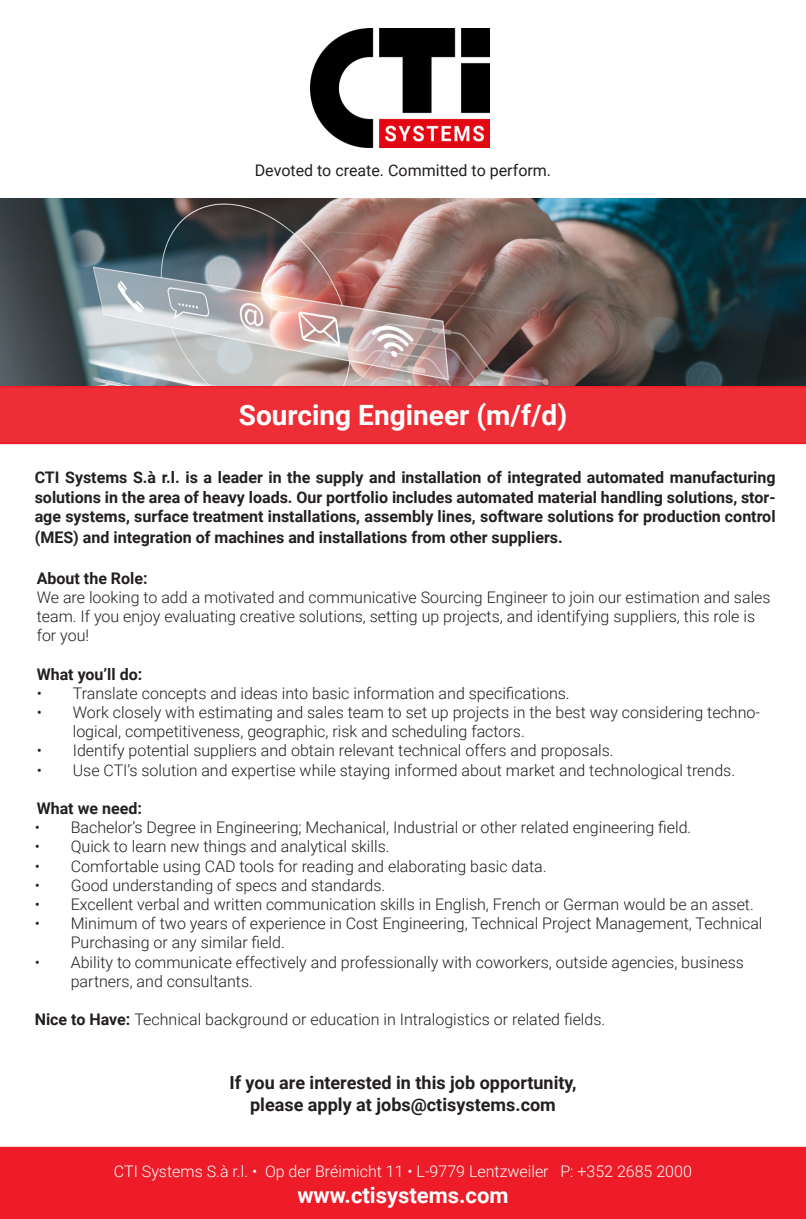
<style>
.page{position:relative;width:806px;height:1219px;background:#fff}
.page>*{position:absolute;margin:0;border:0;box-sizing:border-box;transform-origin:0 0}
.t1{font:700 28px "Roboto";color:#fff}
.t2{font:700 22px "Roboto";color:#fff}
.t3{font:700 18px "Roboto";color:#231f20}
.t4{font:300 16px/19.2px "Roboto";color:#231f20}
.t5{font:700 16px/19.2px "Roboto";color:#231f20;text-align:justify}
.t6{font:300 16px "Roboto";color:#fff}
.t7{font:16px "Roboto";color:#231f20}
.s1{font-weight:700}
</style>
<div class="page">
<div style="left:0;top:386px;width:805px;height:58px;background:#ee2e36"></div>
<img style="left:0;top:198px;width:805px;height:188px">
<div style="left:0;top:1147px;width:805px;height:72px;background:#ed1c28"></div>
<img style="left:310px;top:28px;width:179px;height:119px">
<p class="t7" style="left:255px;top:160px;width:297px">Devoted to create. Committed to perform.</p>
<p class="t1" style="left:239px;top:396px;width:330px">Sourcing Engineer (m/f/d)</p>
<p class="t5" style="left:35px;top:468px;width:742px">CTI Systems S.à r.l. is a leader in the supply and installation of integrated automated manufacturing solutions in the area of heavy loads. Our portfolio includes automated material handling solutions, stor&shy;age systems, surface treatment installations, assembly lines, software solutions for production control</p>
<p class="t5" style="left:35px;top:528px;width:529px">(MES) and integration of machines and installations from other suppliers.</p>
<p class="t5" style="left:37px;top:568px;width:112px">About the Role:</p>
<p class="t4" style="left:37px;top:587px;width:735px">We are looking to add a motivated and communicative Sourcing Engineer to join our estimation and sales team. If you enjoy evaluating creative solutions, setting up projects, and identifying suppliers, this role is for you!</p>
<p class="t5" style="left:37px;top:664px;width:107px">What you’ll do:</p>
<p class="t4" style="left:37px;top:683px;width:534px">• Translate concepts and ideas into basic information and specifications.</p>
<p class="t4" style="left:73px;top:702px;width:688px;text-indent:-36px">• Work closely with estimating and sales team to set up projects in the best way considering techno&shy;logical, competitiveness, geographic, risk and scheduling factors.</p>
<p class="t4" style="left:37px;top:741px;width:578px">• Identify potential suppliers and obtain relevant technical offers and proposals.</p>
<p class="t4" style="left:37px;top:760px;width:699px">• Use CTI’s solution and expertise while staying informed about market and technological trends.</p>
<p class="t5" style="left:37px;top:798px;width:107px">What we need:</p>
<p class="t4" style="left:35px;top:817px;width:657px">• Bachelor’s Degree in Engineering; Mechanical, Industrial or other related engineering field.</p>
<p class="t4" style="left:35px;top:837px;width:356px">• Quick to learn new things and analytical skills.</p>
<p class="t4" style="left:35px;top:856px;width:513px">• Comfortable using CAD tools for reading and elaborating basic data.</p>
<p class="t4" style="left:35px;top:875px;width:352px">• Good understanding of specs and standards.</p>
<p class="t4" style="left:35px;top:894px;width:720px">• Excellent verbal and written communication skills in English, French or German would be an asset.</p>
<p class="t4" style="left:71px;top:913px;width:692px;text-indent:-36px">• Minimum of two years of experience in Cost Engineering, Technical Project Management, Technical<br>Purchasing or any similar field.</p>
<p class="t4" style="left:71px;top:952px;width:674px;text-indent:-36px">• Ability to communicate effectively and professionally with coworkers, outside agencies, business partners, and consultants.</p>
<p class="t4" style="left:35px;top:1009px;width:572px"><span class="s1">Nice to Have:</span> Technical background or education in Intralogistics or related fields.</p>
<p class="t3" style="left:229px;top:1070px;width:348px">If you are interested in this job opportunity,</p>
<p class="t3" style="left:250px;top:1092px;width:307px">please apply at jobs@ctisystems.com</p>
<p class="t6" style="left:114px;top:1160px;width:579px">CTI Systems S.à r.l. • Op der Bréimicht 11 • L-9779 Lentzweiler P: +352 2685 2000</p>
<p class="t2" style="left:297px;top:1180px;width:213px">www.ctisystems.com</p>
</div>
